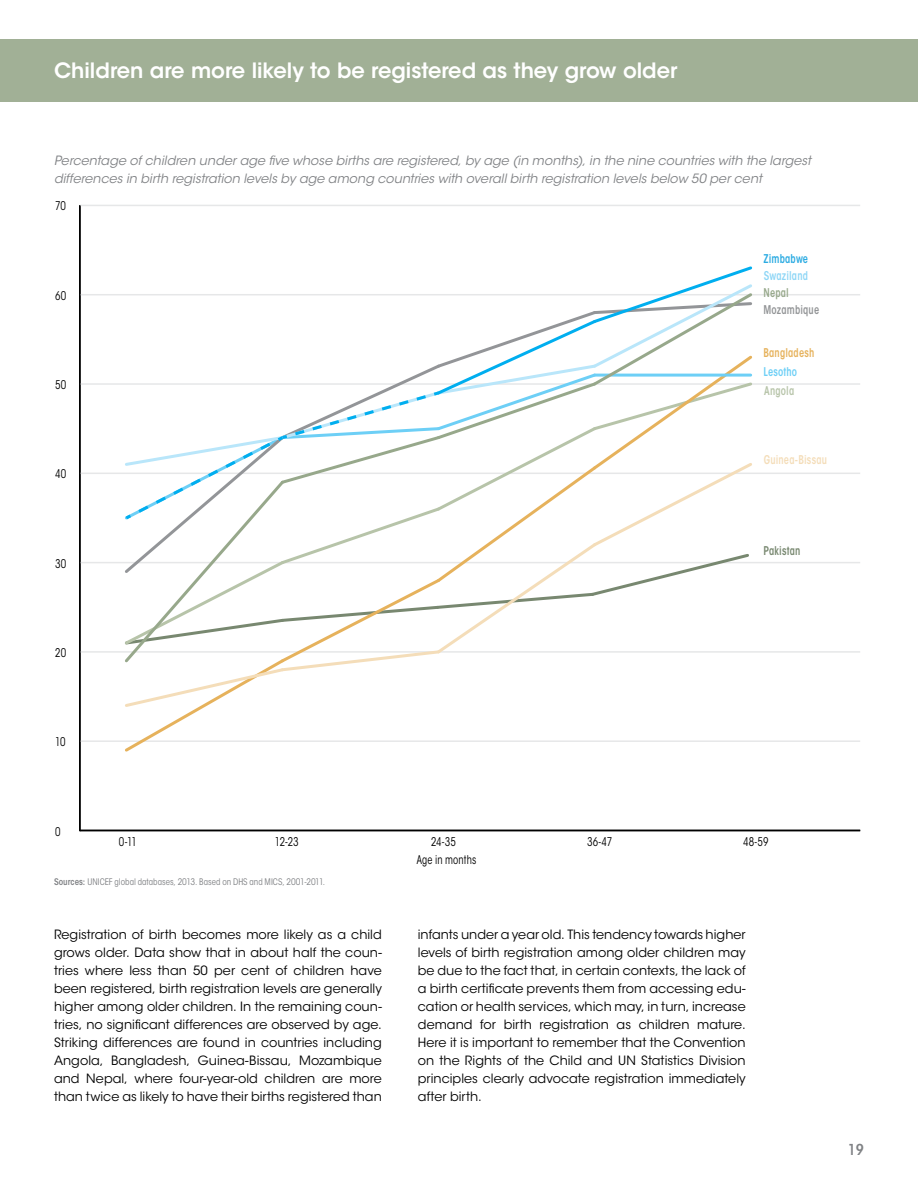
<style>
.page{position:relative;width:918px;height:1188px;background:#fff}
.page>*{position:absolute;margin:0;border:0;box-sizing:border-box;transform-origin:0 0}
.t1{font:600 21px "ITC Avant Garde Std";color:#fff}
.t2{font:600 condensed 15px "ITC Avant Garde Std";color:#808285}
.t3{font:12.75px/18px "ITC Avant Garde Std";letter-spacing:.005em;color:#000;text-align:justify}
.t4{font:italic 12.75px/18px "ITC Avant Garde Std";letter-spacing:.005em;color:#808285}
.t5{font:condensed 12px "ITC Avant Garde Std";letter-spacing:.01em;color:#000;scale:.88 1}
.t6{font:600 condensed 12px "ITC Avant Garde Std";letter-spacing:.015em;color:#f4ddb9;scale:.88 1}
.t7{font:600 condensed 12px "ITC Avant Garde Std";letter-spacing:.02em;color:#e6b25c;scale:.88 1}
.t8{font:600 condensed 12px "ITC Avant Garde Std";letter-spacing:.015em;color:#939597;scale:.88 1}
.t9{font:600 condensed 12px "ITC Avant Garde Std";letter-spacing:.015em;color:#8ed6f6;scale:.88 1}
.t10{font:600 condensed 12px "ITC Avant Garde Std";letter-spacing:.015em;color:#788870;scale:.88 1}
.t11{font:600 condensed 12px "ITC Avant Garde Std";letter-spacing:.015em;color:#2babe2;scale:.88 1}
.t12{font:600 condensed 12px "ITC Avant Garde Std";letter-spacing:.015em;color:#6dcff6;scale:.88 1}
.t13{font:600 condensed 12px "ITC Avant Garde Std";letter-spacing:.02em;color:#b7c4a9;scale:.88 1}
.t14{font:600 condensed 12px "ITC Avant Garde Std";letter-spacing:.015em;color:#97a88b;scale:.88 1}
.t15{font:condensed 9px "ITC Avant Garde Std";color:#808285}
.s1{font-weight:600}
</style>
<div class="page">
<div style="left:0;top:39px;width:918px;height:63px;background:#a1b096"></div>
<hr style="left:0;top:39px;width:1px;height:63px;background:#97a88b">
<hr style="left:80px;top:830px;width:780px;height:1px;background:#000">
<hr style="left:80px;top:740px;width:780px;height:2px;background:#e6e7e8">
<hr style="left:80px;top:651px;width:780px;height:2px;background:#e6e7e8">
<hr style="left:80px;top:562px;width:780px;height:1px;background:#e6e7e8">
<hr style="left:80px;top:473px;width:780px;height:1px;background:#e6e7e8">
<hr style="left:80px;top:383px;width:780px;height:2px;background:#e6e7e8">
<hr style="left:80px;top:294px;width:780px;height:1px;background:#e6e7e8">
<hr style="left:80px;top:205px;width:780px;height:1px;background:#e6e7e8">
<svg style="left:122px;top:266px;width:633px;height:486px"></svg>
<hr style="left:79px;top:205px;width:2px;height:626px;background:#000">
<h1 class="t1" style="left:54px;top:57px;width:625px">Children are more likely to be registered as they grow older</h1>
<p class="t4" style="left:54px;top:152px;width:759px">Percentage of children under age five whose births are registered, by age (in months), in the nine countries with the largest differences in birth registration levels by age among countries with overall birth registration levels below 50 per cent</p>
<p class="t5" style="left:55px;top:199px;width:14px">70</p>
<p class="t5" style="left:55px;top:288px;width:14px">60</p>
<p class="t5" style="left:55px;top:378px;width:14px">50</p>
<p class="t5" style="left:55px;top:467px;width:14px">40</p>
<p class="t5" style="left:55px;top:556px;width:14px">30</p>
<p class="t5" style="left:55px;top:645px;width:14px">20</p>
<p class="t11" style="left:764px;top:251px;width:52px">Zimbabwe</p>
<p class="t9" style="left:764px;top:268px;width:52px">Swaziland</p>
<p class="t14" style="left:764px;top:285px;width:30px">Nepal</p>
<p class="t8" style="left:763px;top:303px;width:65px">Mozambique</p>
<p class="t7" style="left:763px;top:345px;width:59px">Bangladesh</p>
<p class="t12" style="left:763px;top:364px;width:40px">Lesotho</p>
<p class="t13" style="left:764px;top:383px;width:36px">Angola</p>
<p class="t6" style="left:764px;top:452px;width:73px">Guinea-Bissau</p>
<p class="t10" style="left:763px;top:543px;width:43px">Pakistan</p>
<p class="t5" style="left:55px;top:735px;width:13px">10</p>
<p class="t5" style="left:55px;top:824px;width:8px">0</p>
<p class="t5" style="left:119px;top:834px;width:22px">0-11</p>
<p class="t5" style="left:275px;top:834px;width:28px">12-23</p>
<p class="t15" style="left:54px;top:876px;width:273px"><span class="s1">Sources:</span> UNICEF global databases, 2013. Based on DHS and MICS, 2001-2011.</p>
<p class="t5" style="left:431px;top:834px;width:30px">24-35</p>
<p class="t5" style="left:587px;top:834px;width:30px">36-47</p>
<p class="t5" style="left:743px;top:834px;width:30px">48-59</p>
<p class="t5" style="left:417px;top:853px;width:69px">Age in months</p>
<p class="t3" style="left:54px;top:926px;width:329px">Registration of birth becomes more likely as a child grows older. Data show that in about half the coun&shy;tries where less than 50 per cent of children have been registered, birth registration levels are generally higher among older children. In the remaining coun&shy;tries, no significant differences are observed by age.<br>Striking differences are found in countries including Angola, Bangladesh, Guinea-Bissau, Mozambique and Nepal, where four-year-old children are more than twice as likely to have their births registered than</p>
<p class="t3" style="left:418px;top:926px;width:329px">infants under a year old. This tendency towards higher levels of birth registration among older children may be due to the fact that, in certain contexts, the lack of a birth certificate prevents them from accessing edu&shy;cation or health services, which may, in turn, increase demand for birth registration as children mature.<br>Here it is important to remember that the Convention on the Rights of the Child and UN Statistics Division principles clearly advocate registration immediately after birth.</p>
<p class="t2" style="left:848px;top:1140px;width:18px">19</p>
</div>
